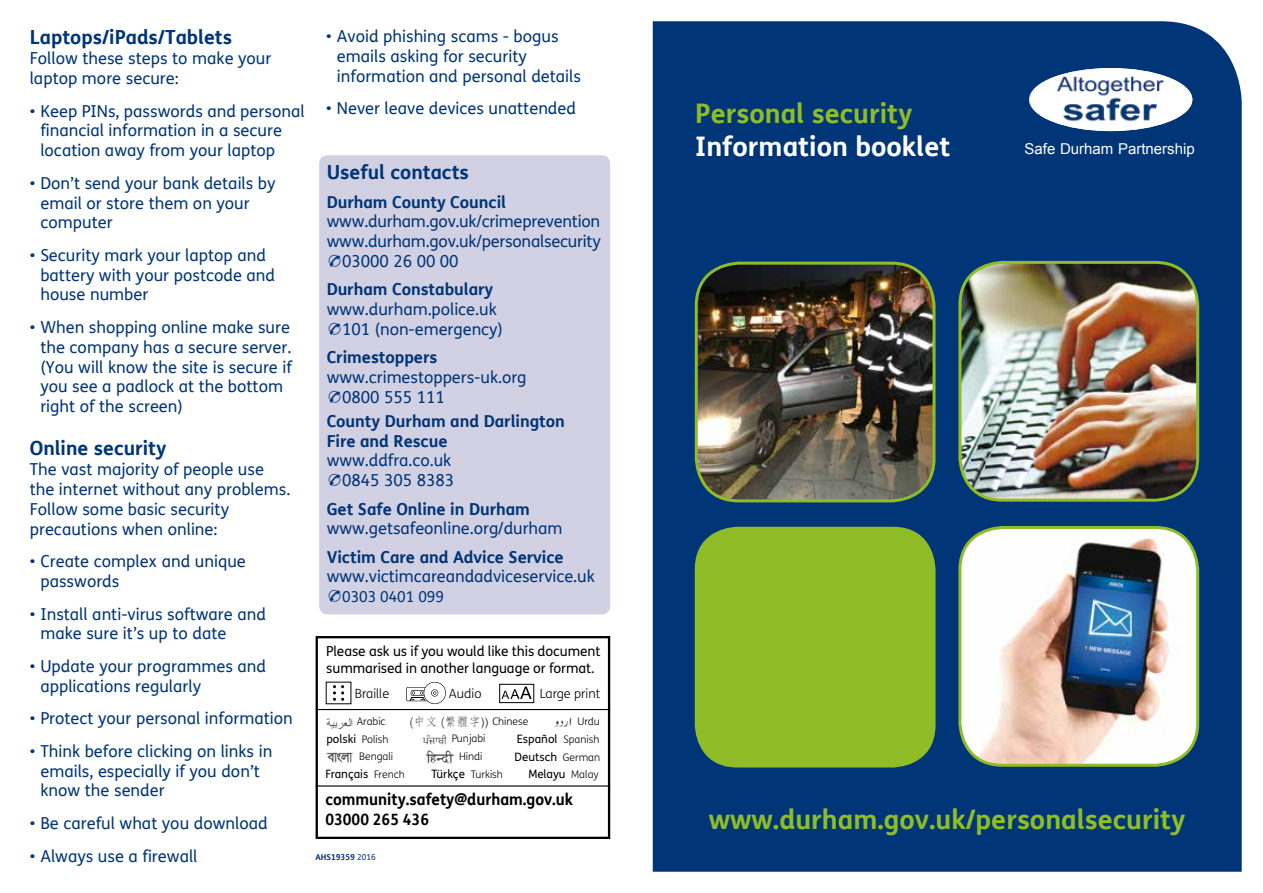
<style>
.page{position:relative;width:1263px;height:893px;background:#fff}
.page>*{position:absolute;margin:0;border:0;box-sizing:border-box;transform-origin:0 0}
.t1{font:700 27px "FS Me";color:#8fbc27}
.t2{font:700 27px "FS Me";color:#fff}
.t3{font:700 19.5px "FS Me";color:#003578}
.t4{font:16.5px/19.8px "FS Me";color:#003578}
.t5{font:700 16.5px/19.8px "FS Me";letter-spacing:-.005em;color:#003578}
.t6{font:700 16.2px "FS Me";color:#000;scale:.95 1}
.t7{font:700 15.6px "FS Me";color:#000;scale:.95 1}
.t8{font:15px "Arial";color:#fff}
.t9{font:15px "FS Me";letter-spacing:-.005em;color:#003578}
.t10{font:13.8px/16.6px "FS Me";letter-spacing:-.005em;color:#000}
.t11{font:300 12.75px "FS Me";color:#000}
.t12{font:11.55px/17.7px "FS Me";color:#000}
.t13{font:300 10.35px "FS Me";color:#000}
.t14{font:700 8.25px "FS Me";letter-spacing:-.005em;color:#003578}
.s1{font-weight:400}
</style>
<div class="page">
<div style="left:653px;top:21px;width:589px;height:851px;background:#003578"></div>
<div style="left:319px;top:155px;width:291px;height:459px;background:#d2d1e3;border-radius:9px"></div>
<img style="left:1029px;top:68px;width:163px;height:63px">
<img style="left:696px;top:263px;width:238px;height:238px">
<div style="left:695px;top:262px;width:240px;height:240px;border:3px solid #8fbc27;border-radius:43px"></div>
<img style="left:960px;top:262px;width:238px;height:238px">
<div style="left:958px;top:261px;width:241px;height:241px;border:3px solid #8fbc27;border-radius:43px"></div>
<div style="left:695px;top:527px;width:240px;height:240px;background:#8fbc27;border-radius:43px"></div>
<img style="left:960px;top:527px;width:238px;height:238px">
<div style="left:958px;top:526px;width:241px;height:241px;border:3px solid #8fbc27;border-radius:43px"></div>
<div style="left:316px;top:636px;width:294px;height:203px;border:2px solid #000"></div>
<img style="left:425px;top:750px;width:30px;height:14px">
<img style="left:326px;top:752px;width:27px;height:11px">
<img style="left:422px;top:734px;width:25px;height:11px">
<img style="left:554px;top:717px;width:18px;height:10px">
<img style="left:410px;top:715px;width:78px;height:14px">
<img style="left:326px;top:718px;width:27px;height:12px">
<hr style="left:316px;top:785px;width:294px;height:2px;background:#000">
<hr style="left:316px;top:709px;width:294px;height:1px;background:#000">
<svg style="left:333px;top:685px;width:11px;height:16px"></svg>
<div style="left:499px;top:684px;width:35px;height:19px;border:1px solid #000"></div>
<svg style="left:501px;top:687px;width:31px;height:12px"></svg>
<div style="left:424px;top:682px;width:22px;height:22px;border:1px solid #000;border-radius:50%"></div>
<div style="left:431px;top:689px;width:7px;height:8px;border:1px solid #000;border-radius:50%"></div>
<svg style="left:406px;top:687px;width:30px;height:15px"></svg>
<p class="t3" style="left:30px;top:25px;width:204px">Laptops/iPads/Tablets</p>
<p class="t4" style="left:30px;top:49px;width:243px">Follow these steps to make your laptop more secure:</p>
<p class="t4" style="left:40px;top:101px;width:266px;text-indent:-11px">• Keep PINs, passwords and personal financial information in a secure location away from your laptop</p>
<p class="t4" style="left:40px;top:173px;width:237px;text-indent:-11px">• Don’t send your bank details by email or store them on your computer</p>
<p class="t4" style="left:40px;top:246px;width:236px;text-indent:-11px">• Security mark your laptop and battery with your postcode and house number</p>
<p class="t4" style="left:40px;top:318px;width:253px;text-indent:-11px">• When shopping online make sure the company has a secure server. (You will know the site is secure if you see a padlock at the bottom right of the screen)</p>
<p class="t3" style="left:30px;top:436px;width:138px">Online security</p>
<p class="t4" style="left:30px;top:460px;width:262px">The vast majority of people use the internet without any problems.<br>Follow some basic security precautions when online:</p>
<p class="t4" style="left:40px;top:552px;width:207px;text-indent:-11px">• Create complex and unique passwords</p>
<p class="t4" style="left:40px;top:604px;width:227px;text-indent:-11px">• Install anti-virus software and make sure it’s up to date</p>
<p class="t4" style="left:40px;top:657px;width:227px;text-indent:-11px">• Update your programmes and applications regularly</p>
<p class="t4" style="left:30px;top:709px;width:265px">• Protect your personal information</p>
<p class="t4" style="left:40px;top:741px;width:233px;text-indent:-11px">• Think before clicking on links in emails, especially if you don’t know the sender</p>
<p class="t4" style="left:30px;top:814px;width:239px">• Be careful what you download</p>
<p class="t4" style="left:30px;top:846px;width:169px">• Always use a firewall</p>
<p class="t4" style="left:337px;top:27px;width:246px;text-indent:-11px">• Avoid phishing scams - bogus emails asking for security information and personal details</p>
<p class="t4" style="left:326px;top:99px;width:251px">• Never leave devices unattended</p>
<p class="t3" style="left:327px;top:160px;width:144px">Useful contacts</p>
<p class="t5" style="left:327px;top:192px;width:181px">Durham County Council</p>
<p class="t4" style="left:327px;top:212px;width:275px">www.durham.gov.uk/crimeprevention</p>
<p class="t4" style="left:327px;top:232px;width:276px">www.durham.gov.uk/personalsecurity</p>
<p class="t4" style="left:342px;top:252px;width:118px">03000 26 00 00</p>
<p class="t5" style="left:327px;top:280px;width:168px">Durham Constabulary</p>
<p class="t4" style="left:342px;top:300px;width:162px;text-indent:-16px">www.durham.police.uk<br>101 (non-emergency)</p>
<p class="t5" style="left:327px;top:347px;width:112px">Crimestoppers</p>
<p class="t4" style="left:342px;top:368px;width:186px;text-indent:-16px">www.crimestoppers-uk.org<br>0800 555 111</p>
<p class="t5" style="left:327px;top:411px;width:240px">County Durham and Darlington<br>Fire and Rescue</p>
<p class="t4" style="left:327px;top:451px;width:129px;text-align:right">www.ddfra.co.uk<br>0845 305 8383</p>
<p class="t5" style="left:327px;top:499px;width:205px">Get Safe Online in Durham</p>
<p class="t4" style="left:327px;top:519px;width:237px">www.getsafeonline.org/durham</p>
<p class="t5" style="left:327px;top:547px;width:239px">Victim Care and Advice Service</p>
<p class="t4" style="left:327px;top:567px;width:270px">www.victimcareandadviceservice.uk</p>
<p class="t9" style="left:342px;top:588px;width:103px">0303 0401 099</p>
<p class="t10" style="left:326px;top:643px;width:276px">Please ask us if you would like this document summarised in another language or format.</p>
<p class="t11" style="left:355px;top:686px;width:36px">Braille</p>
<p class="t11" style="left:449px;top:686px;width:34px">Audio</p>
<p class="t11" style="left:540px;top:686px;width:62px">Large print</p>
<p class="t13" style="left:357px;top:716px;width:30px">Arabic</p>
<p class="t13" style="left:492px;top:716px;width:38px">Chinese</p>
<p class="t13" style="left:577px;top:716px;width:24px">Urdu</p>
<p class="t13" style="left:362px;top:734px;width:28px">Polish</p>
<p class="t13" style="left:452px;top:733px;width:35px">Punjabi</p>
<p class="t13" style="left:563px;top:734px;width:38px">Spanish</p>
<p class="t13" style="left:359px;top:751px;width:35px">Bengali</p>
<p class="t13" style="left:459px;top:751px;width:25px">Hindi</p>
<p class="t13" style="left:563px;top:751px;width:39px">German</p>
<p class="t13" style="left:374px;top:769px;width:32px">French</p>
<p class="t13" style="left:471px;top:769px;width:34px">Turkish</p>
<p class="t13" style="left:571px;top:769px;width:29px">Malay</p>
<p class="t12" style="left:326px;top:731px;width:31px">polski</p>
<p class="t12" style="left:515px;top:731px;width:44px">Español<br>Deutsch</p>
<p class="t12" style="left:326px;top:765px;width:44px">Français</p>
<p class="t12" style="left:431px;top:765px;width:35px">Türkçe</p>
<p class="t12" style="left:528px;top:765px;width:39px">Melayu</p>
<p class="t6" style="left:325px;top:789px;width:262px">community.safety@durham.gov.uk</p>
<p class="t7" style="left:325px;top:810px;width:111px">03000 265 436</p>
<p class="t14" style="left:316px;top:852px;width:62px">AHS19359 <span class="s1">2016</span></p>
<h1 class="t1" style="left:695px;top:97px;width:219px">Personal security</h1>
<h1 class="t2" style="left:695px;top:129px;width:257px">Information booklet</h1>
<p class="t8" style="left:1025px;top:139px;width:172px">Safe Durham Partnership</p>
<h1 class="t1" style="left:709px;top:803px;width:478px">www.durham.gov.uk/personalsecurity</h1>
</div>
